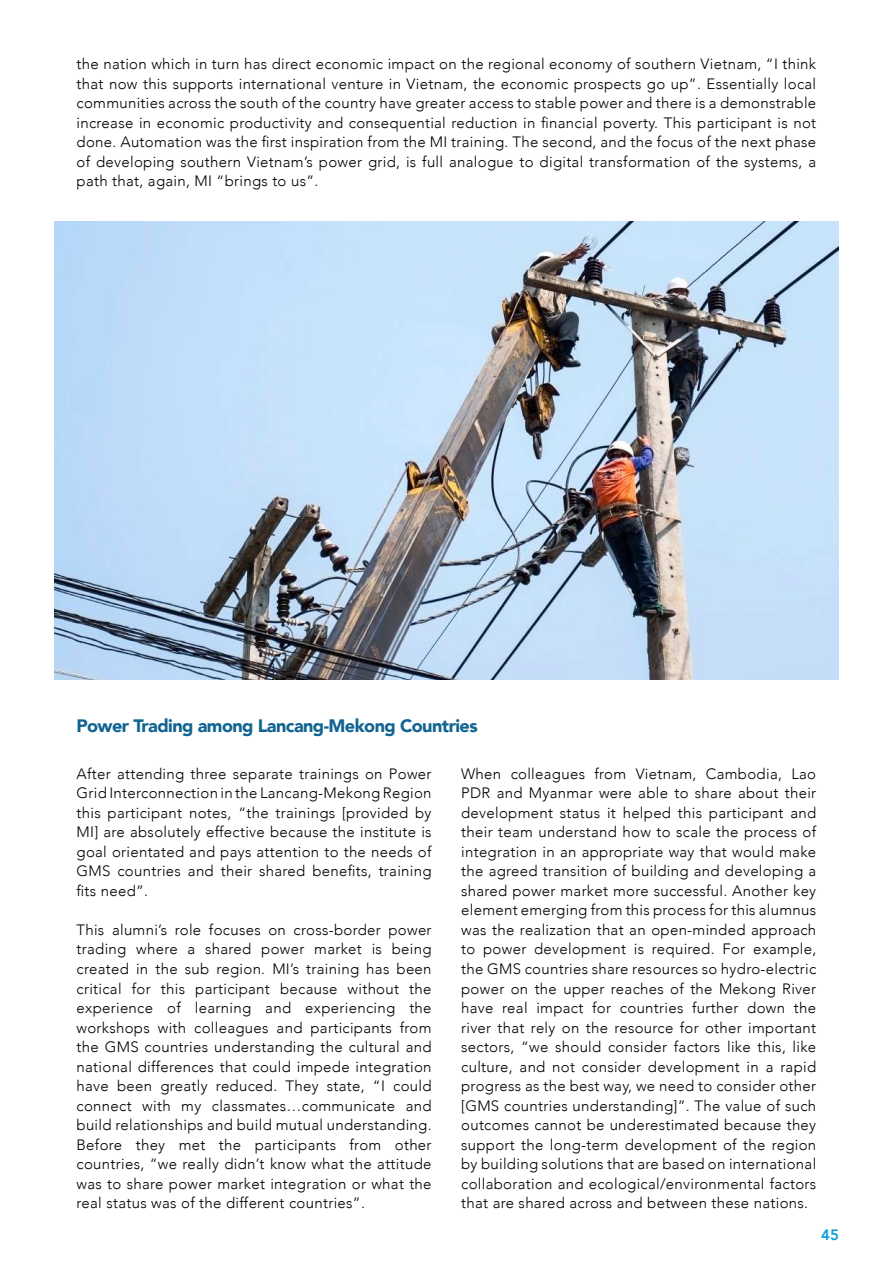
<style>
.page{position:relative;width:893px;height:1263px;background:#fff}
.page>*{position:absolute;margin:0;border:0;box-sizing:border-box;transform-origin:0 0}
.t1{font:900 18px "Avenir";letter-spacing:-.03em;color:#116492}
.t2{font:300 15px/19.5px "Avenir";letter-spacing:.02em;color:#000;text-align:justify}
.t3{font:800 15px "Avenir";color:#0b9dda}
</style>
<div class="page">
<img style="left:54px;top:221px;width:785px;height:459px">
<p class="t2" style="left:77px;top:54px;width:741px">the nation which in turn has direct economic impact on the regional economy of southern Vietnam, “I think that now this supports international venture in Vietnam, the economic prospects go up”. Essentially local communities across the south of the country have greater access to stable power and there is a demonstrable increase in economic productivity and consequential reduction in financial poverty. This participant is not done. Automation was the first inspiration from the MI training. The second, and the focus of the next phase of developing southern Vietnam’s power grid, is full analogue to digital transformation of the systems, a path that, again, MI “brings to us”.</p>
<p class="t1" style="left:76px;top:710px;width:403px">Power Trading among Lancang-Mekong Countries</p>
<p class="t2" style="left:77px;top:764px;width:357px">After attending three separate trainings on Power Grid Interconnection in the Lancang-Mekong Region this participant notes, “the trainings [provided by MI] are absolutely effective because the institute is goal orientated and pays attention to the needs of GMS countries and their shared benefits, training fits need”.</p>
<p class="t2" style="left:77px;top:920px;width:357px">This alumni’s role focuses on cross-border power trading where a shared power market is being created in the sub region. MI’s training has been critical for this participant because without the experience of learning and experiencing the workshops with colleagues and participants from the GMS countries understanding the cultural and national differences that could impede integration have been greatly reduced. They state, “I could connect with my classmates…communicate and build relationships and build mutual understanding.<br>Before they met the participants from other countries, “we really didn’t know what the attitude was to share power market integration or what the real status was of the different countries”.</p>
<p class="t2" style="left:461px;top:764px;width:357px">When colleagues from Vietnam, Cambodia, Lao PDR and Myanmar were able to share about their development status it helped this participant and their team understand how to scale the process of integration in an appropriate way that would make the agreed transition of building and developing a shared power market more successful. Another key element emerging from this process for this alumnus was the realization that an open-minded approach to power development is required. For example, the GMS countries share resources so hydro-electric power on the upper reaches of the Mekong River have real impact for countries further down the river that rely on the resource for other important sectors, “we should consider factors like this, like culture, and not consider development in a rapid progress as the best way, we need to consider other [GMS countries understanding]”. The value of such outcomes cannot be underestimated because they support the long-term development of the region by building solutions that are based on international collaboration and ecological/environmental factors that are shared across and between these nations.</p>
<p class="t3" style="left:821px;top:1223px;width:19px">45</p>
</div>
